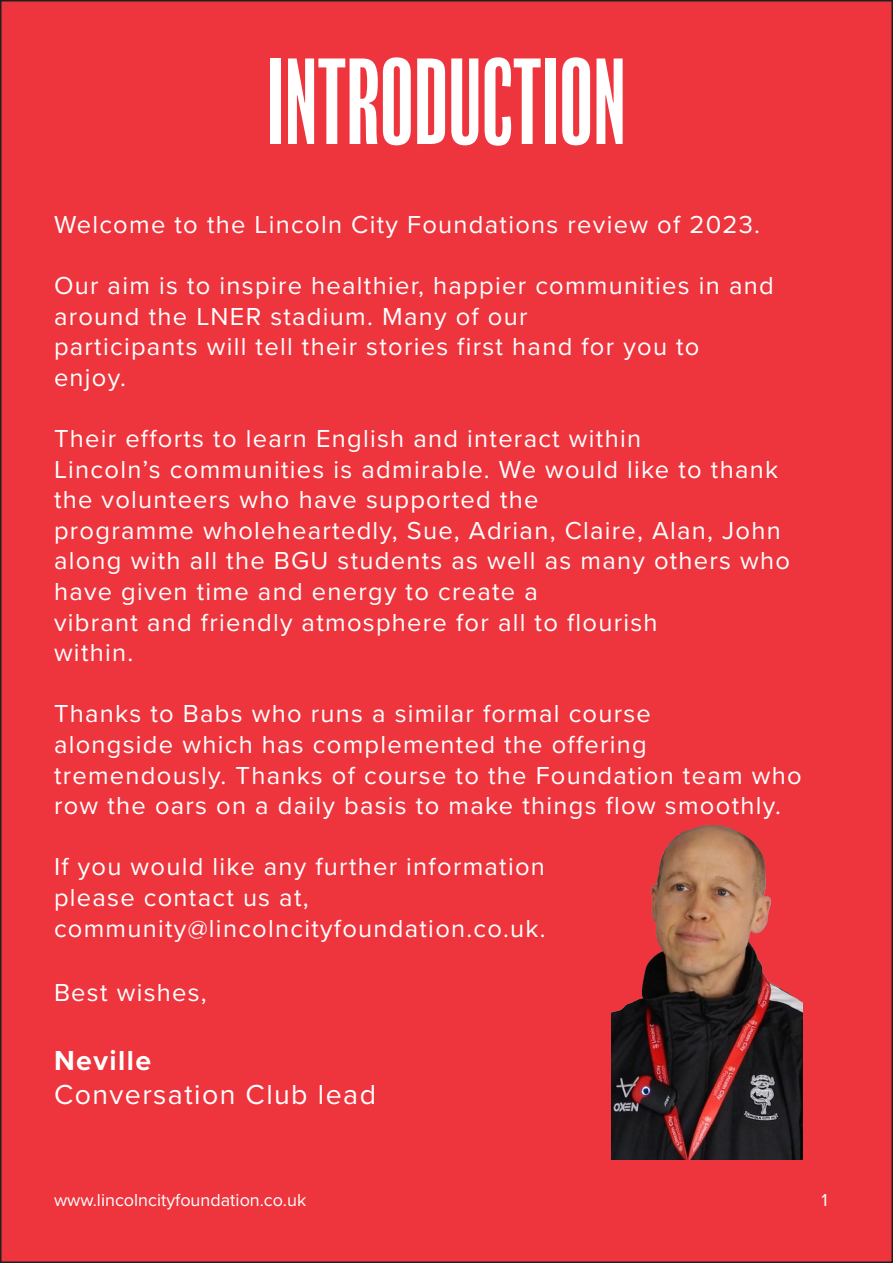
<style>
.page{position:relative;width:893px;height:1263px;background:#fff}
.page>*{position:absolute;margin:0;border:0;box-sizing:border-box;transform-origin:0 0}
.t1{font:extra-condensed 112.5px "Balboa";color:#fff}
.t2{font:28.5px "Proxima Nova";letter-spacing:.05em;color:#fff}
.t3{font:700 28.5px "Proxima Nova";letter-spacing:.05em;color:#fff}
.t4{font:25.5px/30.6px "Proxima Nova";letter-spacing:.05em;color:#fff}
.t5{font:18px "Proxima Nova";color:#fff}
</style>
<div class="page">
<div style="left:1px;top:1px;width:891px;height:1261px;background:#ee343d"></div>
<img style="left:611px;top:825px;width:191px;height:335px">
<p class="t1" style="left:267px;top:40px;width:360px">INTRODUCTION</p>
<p class="t4" style="left:54px;top:208px;width:708px">Welcome to the Lincoln City Foundations review of 2023.</p>
<p class="t4" style="left:54px;top:269px;width:721px">Our aim is to inspire healthier, happier communities in and around the LNER stadium. Many of our</p>
<p class="t4" style="left:54px;top:330px;width:647px">participants will tell their stories first hand for you to</p>
<p class="t4" style="left:54px;top:361px;width:74px">enjoy.</p>
<p class="t4" style="left:54px;top:422px;width:589px">Their efforts to learn English and interact within</p>
<p class="t4" style="left:54px;top:453px;width:726px">Lincoln’s communities is admirable. We would like to thank the volunteers who have supported the</p>
<p class="t4" style="left:54px;top:514px;width:738px">programme wholeheartedly, Sue, Adrian, Claire, Alan, John along with all the BGU students as well as many others who have given time and energy to create a</p>
<p class="t4" style="left:54px;top:606px;width:605px">vibrant and friendly atmosphere for all to flourish</p>
<p class="t4" style="left:54px;top:636px;width:81px">within.</p>
<p class="t4" style="left:54px;top:697px;width:598px">Thanks to Babs who runs a similar formal course</p>
<p class="t4" style="left:54px;top:728px;width:594px">alongside which has complemented the offering</p>
<p class="t4" style="left:54px;top:759px;width:749px">tremendously. Thanks of course to the Foundation team who row the oars on a daily basis to make things flow smoothly.</p>
<p class="t4" style="left:54px;top:850px;width:492px">If you would like any further information</p>
<p class="t4" style="left:54px;top:881px;width:256px">please contact us at,</p>
<p class="t4" style="left:54px;top:912px;width:493px">community@lincolncityfoundation.co.uk.</p>
<p class="t4" style="left:54px;top:976px;width:154px">Best wishes,</p>
<p class="t3" style="left:54px;top:1039px;width:99px">Neville</p>
<p class="t2" style="left:54px;top:1073px;width:324px">Conversation Club lead</p>
<p class="t5" style="left:54px;top:1186px;width:254px">www.lincolncityfoundation.co.uk</p>
<p class="t5" style="left:821px;top:1186px;width:8px">1</p>
</div>
